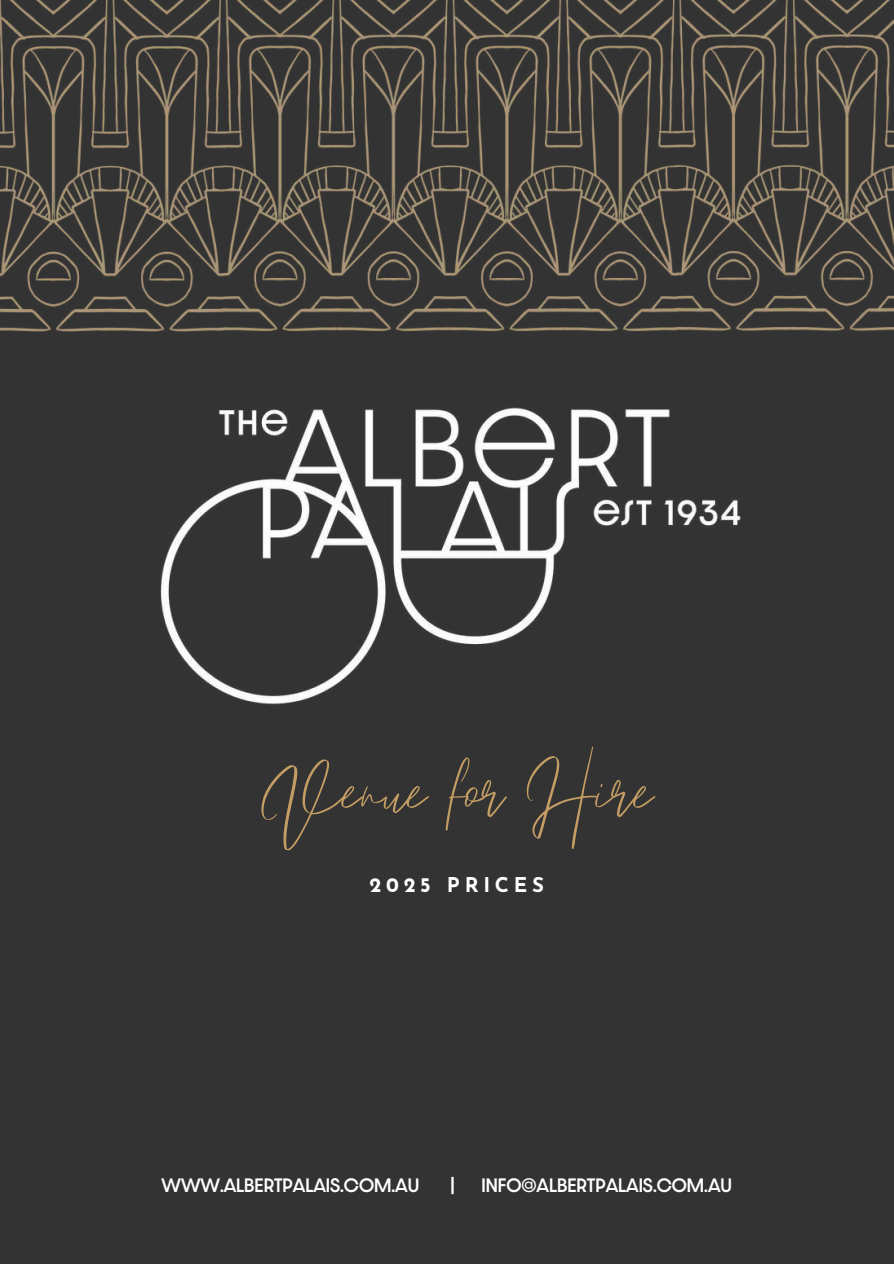
<style>
.page{position:relative;width:894px;height:1264px;background:#fff}
.page>*{position:absolute;margin:0;border:0;box-sizing:border-box;transform-origin:0 0}
.t1{font:116.1px "Emitha Script";color:#c39d63}
.t2{font:700 20.4px "Josefin Sans";letter-spacing:.23em;color:#fff}
.t3{font:500 16.5px "Dazzle Unicase";color:#fff}
</style>
<div class="page">
<div style="left:0;top:0;width:893px;height:1263px;background:#333"></div>
<img style="left:160px;top:407px;width:581px;height:298px">
<img style="left:0;top:0;width:893px;height:332px">
<h1 class="t1" style="left:261px;top:730px;width:392px">Venue for Hire</h1>
<p class="t2" style="left:369px;top:876px;width:176px">2025 PRICES</p>
<p class="t3" style="left:161px;top:1173px;width:259px">WWW.ALBERTPALAIS.COM.AU</p>
<p class="t3" style="left:450px;top:1173px;width:6px">|</p>
<p class="t3" style="left:481px;top:1173px;width:252px">INFO@ALBErTPALAIS.COM.AU</p>
</div>
